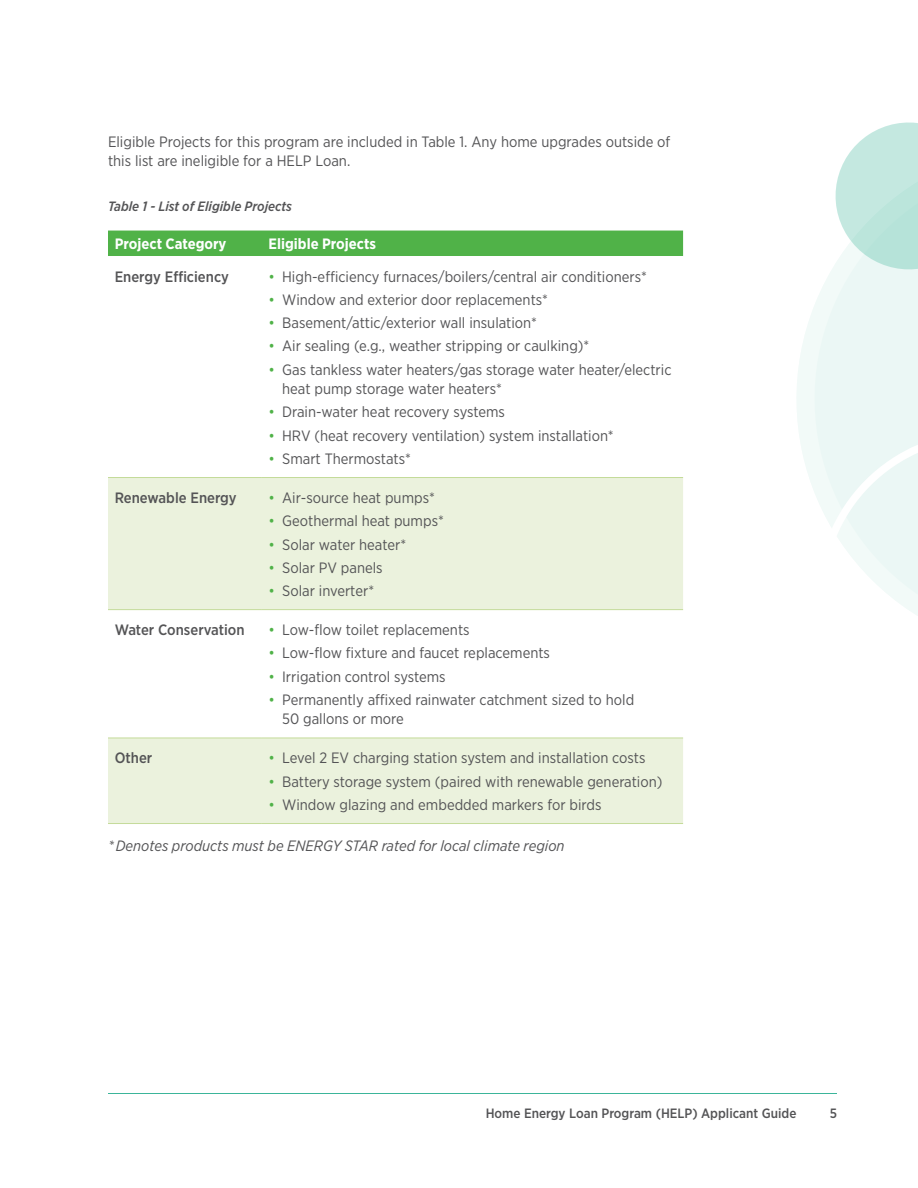
<style>
.page{position:relative;width:918px;height:1188px;background:#fff}
.page>*{position:absolute;margin:0;border:0;box-sizing:border-box;transform-origin:0 0}
.t1{font:15px/19.5px "Gotham Narrow";color:#545456}
.t2{font:italic 15px "Gotham Narrow";color:#545456}
.t3{font:500 15px "Gotham Narrow";color:#545456}
.table_h1{font:700 15px "Gotham Narrow";color:#fff}
.t4{font:500 13.5px "Gotham Narrow";color:#545456}
.table_title{font:italic 500 13.5px "Gotham Narrow";color:#545456}
.s1{color:#50b248}
</style>
<div class="page">
<div style="left:797px;top:280px;width:121px;height:139px;background:#ebf7f5"></div>
<svg style="left:798px;top:413px;width:120px;height:203px"></svg>
<svg style="left:826px;top:122px;width:92px;height:158px"></svg>
<div style="left:108px;top:231px;width:575px;height:25px;background:#50b248"></div>
<svg style="left:108px;top:478px;width:575px;height:345px;fill:#ebf2dd"></svg>
<hr style="left:108px;top:477px;width:154px;height:1px;background:#c4db9a">
<hr style="left:262px;top:477px;width:421px;height:1px;background:#c4db9a">
<hr style="left:108px;top:609px;width:154px;height:1px;background:#c4db9a">
<hr style="left:262px;top:609px;width:421px;height:1px;background:#c4db9a">
<hr style="left:108px;top:738px;width:154px;height:1px;background:#c4db9a">
<hr style="left:262px;top:738px;width:421px;height:1px;background:#c4db9a">
<hr style="left:108px;top:823px;width:154px;height:1px;background:#c4db9a">
<hr style="left:262px;top:823px;width:421px;height:1px;background:#c4db9a">
<hr style="left:108px;top:1093px;width:729px;height:1px;background:#3bb59a">
<p class="t1" style="left:108px;top:132px;width:564px">Eligible Projects for this program are included in Table 1. Any home upgrades outside of this list are ineligible for a HELP Loan.</p>
<p class="table_title" style="left:108px;top:198px;width:185px">Table 1 - List of Eligible Projects</p>
<p class="table_h1" style="left:115px;top:234px;width:113px">Project Category</p>
<p class="table_h1" style="left:269px;top:234px;width:109px">Eligible Projects</p>
<p class="t3" style="left:115px;top:267px;width:116px">Energy Efficiency</p>
<p class="t1" style="left:269px;top:266px;width:380px"><span class="s1">•</span> High-efficiency furnaces/boilers/central air conditioners*</p>
<p class="t1" style="left:269px;top:290px;width:281px"><span class="s1">•</span> Window and exterior door replacements*</p>
<p class="t1" style="left:269px;top:313px;width:270px"><span class="s1">•</span> Basement/attic/exterior wall insulation*</p>
<p class="t1" style="left:269px;top:336px;width:322px"><span class="s1">•</span> Air sealing (e.g., weather stripping or caulking)*</p>
<p class="t1" style="left:282px;top:359px;width:391px;text-indent:-14px"><span class="s1">•</span> Gas tankless water heaters/gas storage water heater/electric heat pump storage water heaters*</p>
<p class="t1" style="left:269px;top:402px;width:238px"><span class="s1">•</span> Drain-water heat recovery systems</p>
<p class="t1" style="left:269px;top:425px;width:347px"><span class="s1">•</span> HRV (heat recovery ventilation) system installation*</p>
<p class="t1" style="left:269px;top:449px;width:144px"><span class="s1">•</span> Smart Thermostats*</p>
<p class="t3" style="left:115px;top:488px;width:124px">Renewable Energy</p>
<p class="t1" style="left:269px;top:488px;width:168px"><span class="s1">•</span> Air-source heat pumps*</p>
<p class="t1" style="left:269px;top:511px;width:177px"><span class="s1">•</span> Geothermal heat pumps*</p>
<p class="t1" style="left:269px;top:534px;width:139px"><span class="s1">•</span> Solar water heater*</p>
<p class="t1" style="left:269px;top:558px;width:115px"><span class="s1">•</span> Solar PV panels</p>
<p class="t1" style="left:269px;top:581px;width:107px"><span class="s1">•</span> Solar inverter*</p>
<p class="t3" style="left:115px;top:620px;width:131px">Water Conservation</p>
<p class="t1" style="left:269px;top:620px;width:202px"><span class="s1">•</span> Low-flow toilet replacements</p>
<p class="t1" style="left:269px;top:643px;width:283px"><span class="s1">•</span> Low-flow fixture and faucet replacements</p>
<p class="t1" style="left:269px;top:666px;width:179px"><span class="s1">•</span> Irrigation control systems</p>
<p class="t1" style="left:282px;top:690px;width:354px;text-indent:-14px"><span class="s1">•</span> Permanently affixed rainwater catchment sized to hold<br>50 gallons or more</p>
<p class="t3" style="left:115px;top:749px;width:39px">Other</p>
<p class="t1" style="left:269px;top:748px;width:378px"><span class="s1">•</span> Level 2 EV charging station system and installation costs</p>
<p class="t1" style="left:269px;top:771px;width:395px"><span class="s1">•</span> Battery storage system (paired with renewable generation)</p>
<p class="t1" style="left:269px;top:795px;width:334px"><span class="s1">•</span> Window glazing and embedded markers for birds</p>
<p class="t2" style="left:108px;top:836px;width:458px">* Denotes products must be ENERGY STAR rated for local climate region</p>
<p class="t4" style="left:486px;top:1105px;width:312px">Home Energy Loan Program (HELP) Applicant Guide</p>
<p class="t4" style="left:830px;top:1105px;width:9px">5</p>
</div>
